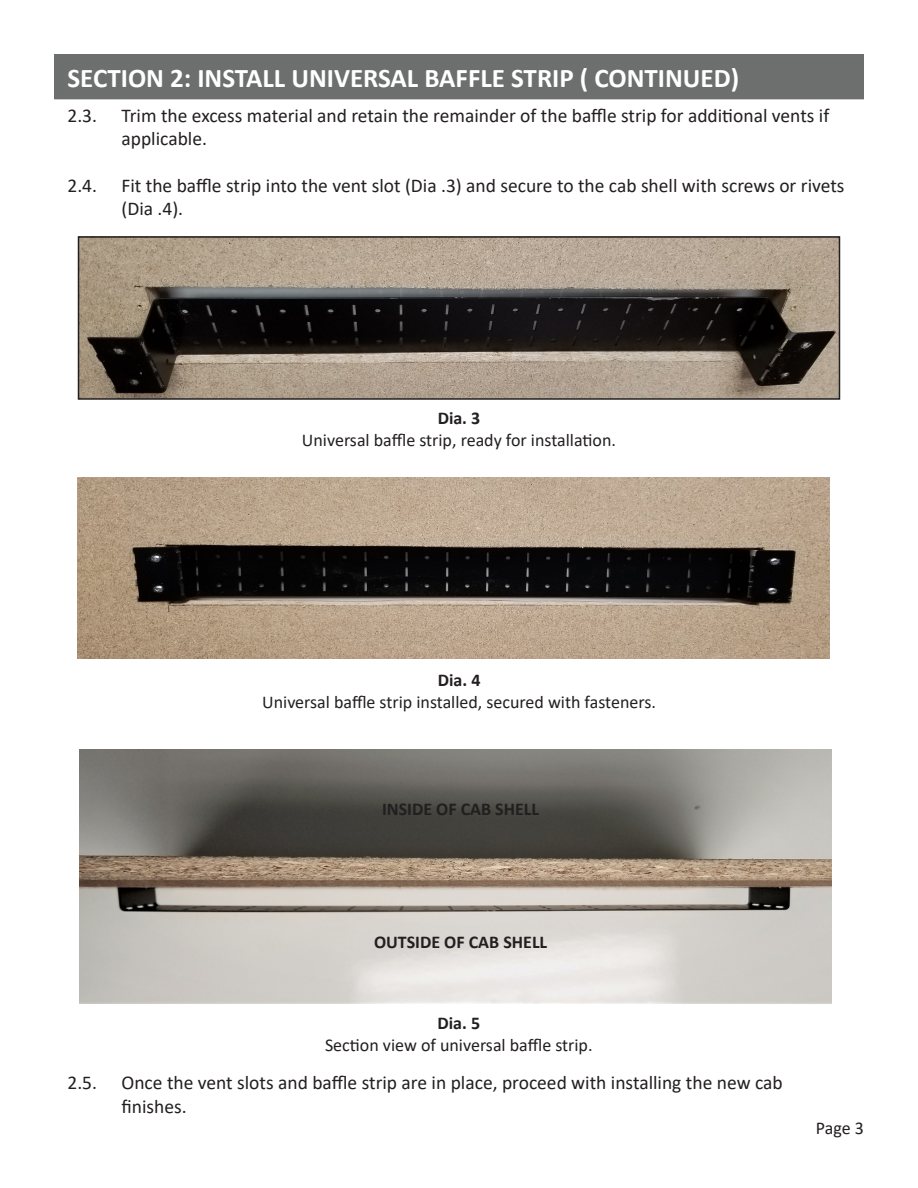
<style>
.page{position:relative;width:918px;height:1188px;background:#fff}
.page>*{position:absolute;margin:0;border:0;box-sizing:border-box;transform-origin:0 0}
.t1{font:700 27px "Calibri";color:#fff}
.t2{font:19.5px "Calibri";color:#231f20}
.t3{font:18px "Calibri";color:#231f20}
.t4{font:700 18px "Calibri";color:#231f20}
</style>
<div class="page">
<div style="left:54px;top:54px;width:810px;height:45px;background:#6d6f6f"></div>
<img style="left:78px;top:477px;width:751px;height:182px">
<img style="left:81px;top:239px;width:756px;height:158px">
<div style="left:78px;top:236px;width:762px;height:164px;border:2px solid #231f20"></div>
<img style="left:79px;top:749px;width:752px;height:255px">
<p class="t1" style="left:68px;top:59px;width:673px">SECTION 2: INSTALL UNIVERSAL BAFFLE STRIP ( CONTINUED)</p>
<p class="t2" style="left:68px;top:101px;width:31px">2.3.</p>
<p class="t2" style="left:121px;top:101px;width:709px">Trim the excess material and retain the remainder of the baffle strip for additional vents if</p>
<p class="t2" style="left:121px;top:125px;width:87px">applicable.</p>
<p class="t2" style="left:68px;top:172px;width:31px">2.4.</p>
<p class="t2" style="left:121px;top:172px;width:725px">Fit the baffle strip into the vent slot (Dia .3) and secure to the cab shell with screws or rivets</p>
<p class="t2" style="left:121px;top:195px;width:63px">(Dia .4).</p>
<p class="t4" style="left:438px;top:406px;width:44px">Dia. 3</p>
<p class="t3" style="left:302px;top:427px;width:316px">Universal baffle strip, ready for installation.</p>
<p class="t4" style="left:438px;top:667px;width:44px">Dia. 4</p>
<p class="t3" style="left:262px;top:689px;width:395px">Universal baffle strip installed, secured with fasteners.</p>
<p class="t4" style="left:382px;top:796px;width:159px">INSIDE OF CAB SHELL</p>
<p class="t4" style="left:374px;top:929px;width:175px">OUTSIDE OF CAB SHELL</p>
<p class="t4" style="left:438px;top:1011px;width:44px">Dia. 5</p>
<p class="t3" style="left:325px;top:1033px;width:269px">Section view of universal baffle strip.</p>
<p class="t2" style="left:68px;top:1069px;width:31px">2.5.</p>
<p class="t2" style="left:121px;top:1069px;width:663px">Once the vent slots and baffle strip are in place, proceed with installing the new cab</p>
<p class="t2" style="left:121px;top:1093px;width:67px">finishes.</p>
<p class="t3" style="left:816px;top:1116px;width:50px">Page 3</p>
</div>
